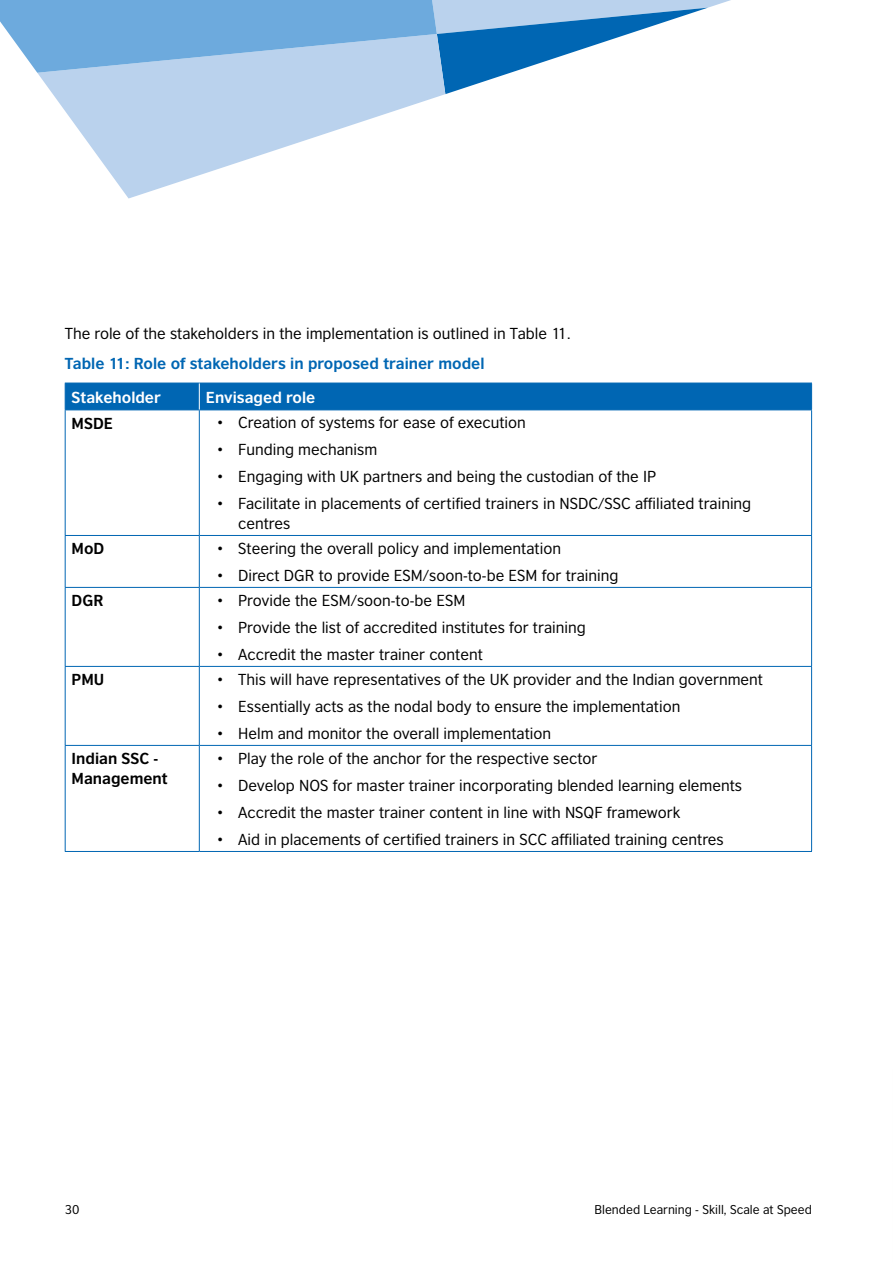
<style>
.page{position:relative;width:893px;height:1263px;background:#fff}
.page>*{position:absolute;margin:0;border:0;box-sizing:border-box;transform-origin:0 0}
.t1{font:15px/19.5px "British Council Sans";color:#000}
.t2{font:700 15px "British Council Sans";color:#0066b3}
.t3{font:700 15px/19.5px "British Council Sans";color:#000}
.t4{font:700 15px "British Council Sans";color:#fff}
.t5{font:12px "British Council Sans";color:#000}
</style>
<div class="page">
<hr style="left:65px;top:410px;width:1px;height:125px;background:#0066b3">
<hr style="left:199px;top:410px;width:1px;height:125px;background:#0066b3">
<hr style="left:811px;top:410px;width:1px;height:125px;background:#0066b3">
<hr style="left:65px;top:535px;width:134px;height:1px;background:#0066b3">
<hr style="left:65px;top:536px;width:1px;height:51px;background:#0066b3">
<hr style="left:199px;top:535px;width:613px;height:1px;background:#0066b3">
<hr style="left:199px;top:536px;width:1px;height:51px;background:#0066b3">
<hr style="left:811px;top:536px;width:1px;height:51px;background:#0066b3">
<hr style="left:65px;top:587px;width:134px;height:1px;background:#0066b3">
<hr style="left:65px;top:588px;width:1px;height:78px;background:#0066b3">
<hr style="left:199px;top:587px;width:613px;height:1px;background:#0066b3">
<hr style="left:199px;top:588px;width:1px;height:78px;background:#0066b3">
<hr style="left:811px;top:588px;width:1px;height:78px;background:#0066b3">
<hr style="left:65px;top:666px;width:134px;height:1px;background:#0066b3">
<hr style="left:65px;top:667px;width:1px;height:78px;background:#0066b3">
<hr style="left:199px;top:666px;width:613px;height:1px;background:#0066b3">
<hr style="left:199px;top:667px;width:1px;height:78px;background:#0066b3">
<hr style="left:811px;top:667px;width:1px;height:78px;background:#0066b3">
<hr style="left:65px;top:745px;width:134px;height:1px;background:#0066b3">
<hr style="left:65px;top:746px;width:1px;height:105px;background:#0066b3">
<hr style="left:199px;top:745px;width:613px;height:1px;background:#0066b3">
<hr style="left:199px;top:746px;width:1px;height:105px;background:#0066b3">
<hr style="left:811px;top:746px;width:1px;height:105px;background:#0066b3">
<hr style="left:65px;top:851px;width:134px;height:1px;background:#0066b3">
<hr style="left:199px;top:851px;width:613px;height:1px;background:#0066b3">
<div style="left:65px;top:383px;width:747px;height:27px;background:#0066b3"></div>
<svg style="left:53px;top:94px;width:392px;height:104px;fill:#c2d7ef"></svg>
<svg style="left:0;top:0;width:731px;height:94px"></svg>
<p class="t1" style="left:65px;top:323px;width:507px">The role of the stakeholders in the implementation is outlined in Table 11.</p>
<p class="t2" style="left:65px;top:354px;width:421px">Table 11: Role of stakeholders in proposed trainer model</p>
<p class="t4" style="left:72px;top:388px;width:91px">Stakeholder</p>
<p class="t4" style="left:206px;top:388px;width:111px">Envisaged role</p>
<p class="t3" style="left:72px;top:413px;width:43px">MSDE</p>
<p class="t1" style="left:217px;top:413px;width:311px">• Creation of systems for ease of execution</p>
<p class="t1" style="left:217px;top:440px;width:162px">• Funding mechanism</p>
<p class="t1" style="left:217px;top:467px;width:441px">• Engaging with UK partners and being the custodian of the IP</p>
<p class="t1" style="left:238px;top:494px;width:515px;text-indent:-22px">• Facilitate in placements of certified trainers in NSDC/SSC affiliated training centres</p>
<p class="t3" style="left:72px;top:539px;width:34px">MoD</p>
<p class="t1" style="left:217px;top:538px;width:346px">• Steering the overall policy and implementation</p>
<p class="t1" style="left:217px;top:565px;width:403px">• Direct DGR to provide ESM/soon-to-be ESM for training</p>
<p class="t3" style="left:72px;top:591px;width:33px">DGR</p>
<p class="t1" style="left:217px;top:590px;width:250px">• Provide the ESM/soon-to-be ESM</p>
<p class="t1" style="left:217px;top:617px;width:371px">• Provide the list of accredited institutes for training</p>
<p class="t1" style="left:217px;top:644px;width:268px">• Accredit the master trainer content</p>
<p class="t3" style="left:72px;top:670px;width:34px">PMU</p>
<p class="t1" style="left:217px;top:669px;width:548px">• This will have representatives of the UK provider and the Indian government</p>
<p class="t1" style="left:217px;top:696px;width:465px">• Essentially acts as the nodal body to ensure the implementation</p>
<p class="t1" style="left:217px;top:723px;width:336px">• Helm and monitor the overall implementation</p>
<p class="t3" style="left:72px;top:749px;width:98px">Indian SSC -<br>Management</p>
<p class="t1" style="left:217px;top:748px;width:382px">• Play the role of the anchor for the respective sector</p>
<p class="t1" style="left:217px;top:775px;width:527px">• Develop NOS for master trainer incorporating blended learning elements</p>
<p class="t1" style="left:217px;top:802px;width:465px">• Accredit the master trainer content in line with NSQF framework</p>
<p class="t1" style="left:217px;top:829px;width:509px">• Aid in placements of certified trainers in SCC affiliated training centres</p>
<p class="t5" style="left:65px;top:1202px;width:16px">30</p>
<p class="t5" style="left:595px;top:1202px;width:219px">Blended Learning - Skill, Scale at Speed</p>
</div>
